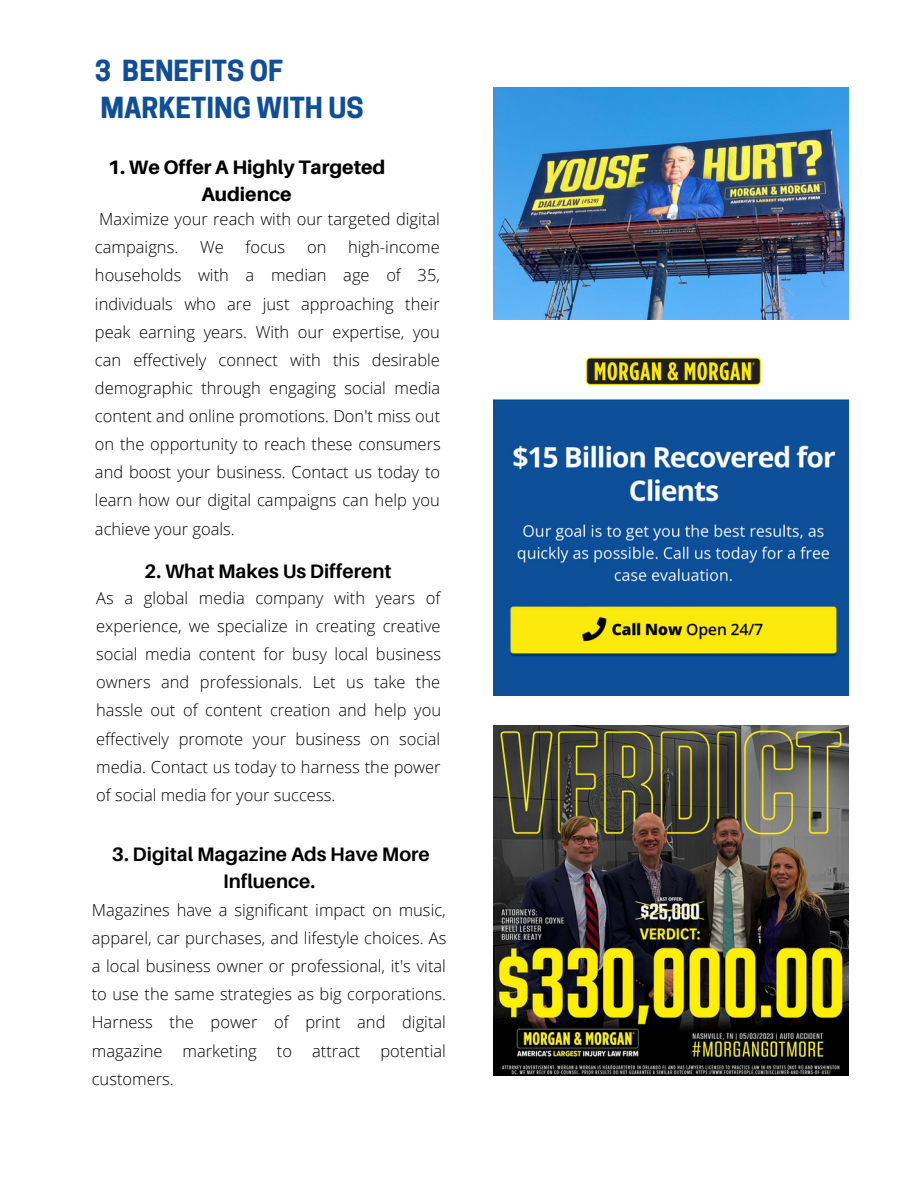
<style>
.page{position:relative;width:918px;height:1188px;background:#fff}
.page>*{position:absolute;margin:0;border:0;box-sizing:border-box;transform-origin:0 0}
.t1{font:700 27.3px/37.8px "Cooper Hewitt";color:#104e97}
.t2{font:700 19.5px/27px "Aileron";color:#030303;text-align:center}
.t3{font:800 19.5px/27px "Aileron";color:#000;text-align:center}
.t4{font:700 19.5px "Aileron";color:#000}
.t5{font:300 16.5px/28.2px "Open Sans";color:#000;text-align:justify}
</style>
<div class="page">
<img style="left:494px;top:356px;width:354px;height:340px">
<img style="left:494px;top:87px;width:354px;height:232px">
<img style="left:494px;top:726px;width:354px;height:350px">
<p class="t1" style="left:95px;top:55px;width:270px">3 BENEFITS OF<br>MARKETING WITH US</p>
<p class="t3" style="left:108px;top:154px;width:279px">1. We Offer A Highly Targeted<br>Audience</p>
<p class="t5" style="left:95px;top:205px;width:346px">Maximize your reach with our targeted digital campaigns.</p>
<p class="t5" style="left:200px;top:233px;width:25px">We</p>
<p class="t5" style="left:245px;top:233px;width:41px">focus</p>
<p class="t5" style="left:307px;top:233px;width:21px">on</p>
<p class="t5" style="left:95px;top:233px;width:347px;text-indent:253px">high-income households with a median age of 35, individuals who are just approaching their peak earning years. With our expertise, you can effectively connect with this desirable demographic through engaging social media content and online promotions. Don't miss out on the opportunity to reach these consumers and boost your business. Contact us today to learn how our digital campaigns can help you achieve your goals.</p>
<p class="t4" style="left:144px;top:559px;width:249px">2. What Makes Us Different</p>
<p class="t5" style="left:96px;top:583px;width:346px">As a global media company with years of experience, we specialize in creating creative social media content for busy local business owners and professionals. Let us take the hassle out of content creation and help you effectively promote your business on social media. Contact us today to harness the power of social media for your success.</p>
<p class="t2" style="left:112px;top:840px;width:320px">3. Digital Magazine Ads Have More<br>Influence.</p>
<p class="t5" style="left:92px;top:895px;width:356px">Magazines have a significant impact on music, apparel, car purchases, and lifestyle choices. As a local business owner or professional, it's vital to use the same strategies as big corporations.<br>Harness the power of print and digital magazine marketing to attract potential customers.</p>
</div>
